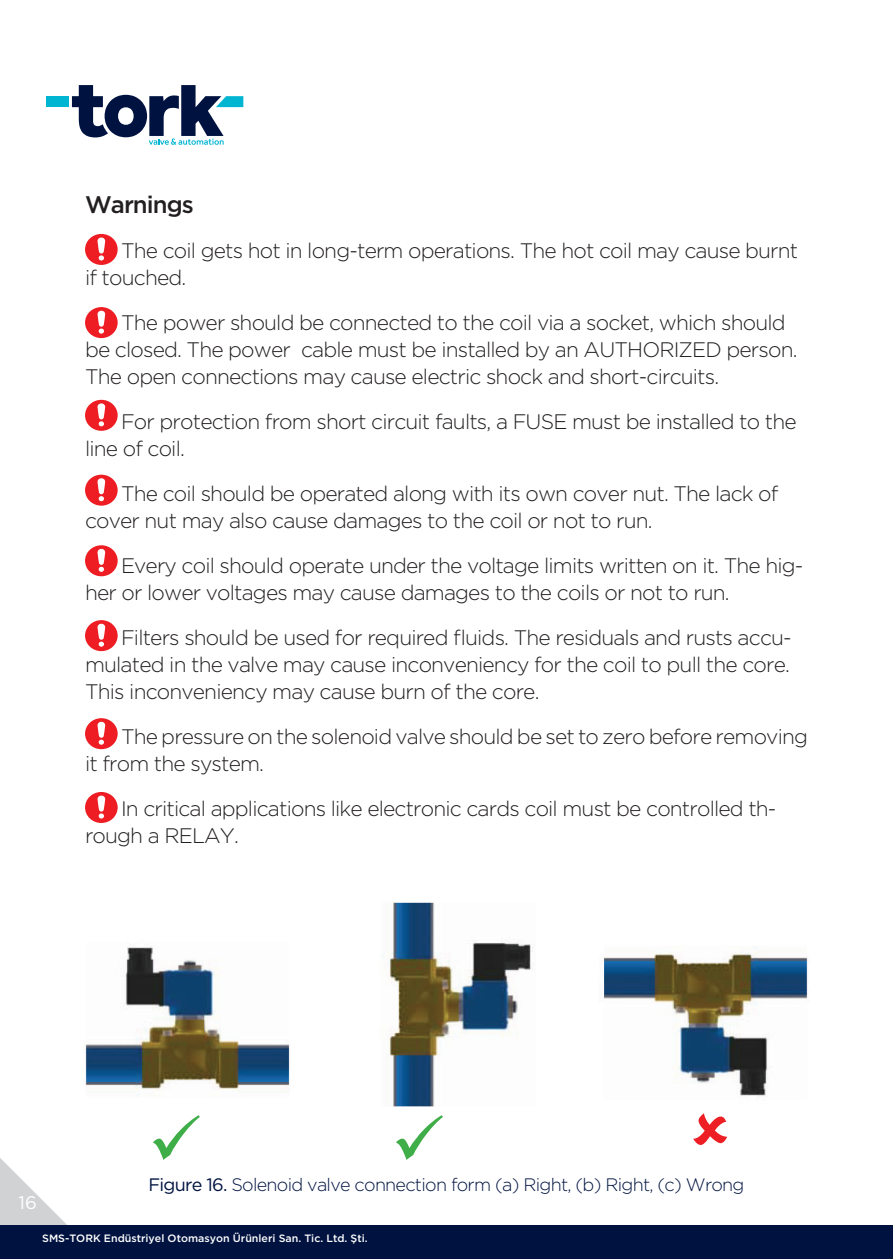
<style>
.page{position:relative;width:893px;height:1259px;background:#fff}
.page>*{position:absolute;margin:0;border:0;box-sizing:border-box;transform-origin:0 0}
.t1{font:500 24px "Gotham HTF";letter-spacing:-.04em;color:#231f20}
.t2{font:300 21px/27px "Gotham HTF";letter-spacing:-.04em;color:#231f20}
.t3{font:18.3px "Gotham HTF";color:#fff}
.t4{font:300 18px "Gotham HTF";letter-spacing:-.04em;color:#001340}
.t5{font:500 10.5px "Gotham HTF";color:#fff}
.s1{font-weight:400}
</style>
<div class="page">
<svg style="left:0;top:1158px;width:67px;height:67px"></svg>
<div style="left:0;top:1225px;width:893px;height:34px;background:#001340"></div>
<svg style="left:72px;top:85px;width:171px;height:60px"></svg>
<div style="left:47px;top:96px;width:22px;height:11px;background:#00b5d1"></div>
<svg style="left:85px;top:234px;width:33px;height:31px"></svg>
<svg style="left:85px;top:307px;width:33px;height:31px"></svg>
<svg style="left:85px;top:400px;width:33px;height:31px"></svg>
<svg style="left:85px;top:475px;width:33px;height:31px"></svg>
<svg style="left:85px;top:545px;width:33px;height:31px"></svg>
<svg style="left:85px;top:620px;width:33px;height:31px"></svg>
<svg style="left:85px;top:718px;width:33px;height:31px"></svg>
<svg style="left:85px;top:792px;width:33px;height:31px"></svg>
<img style="left:85px;top:902px;width:723px;height:204px">
<svg style="left:396px;top:1115px;width:47px;height:45px"></svg>
<svg style="left:153px;top:1115px;width:47px;height:45px"></svg>
<svg style="left:693px;top:1113px;width:34px;height:32px"></svg>
<p class="t1" style="left:85px;top:190px;width:110px">Warnings</p>
<p class="t2" style="left:85px;top:236px;width:715px;text-indent:36px">The coil gets hot in long-term operations. The hot coil may cause burnt if touched.</p>
<p class="t2" style="left:85px;top:308px;width:714px;text-indent:36px">The power should be connected to the coil via a socket, which should be closed. The power cable must be installed by an AUTHORIZED person.<br>The open connections may cause electric shock and short-circuits.</p>
<p class="t2" style="left:85px;top:407px;width:713px;text-indent:36px">For protection from short circuit faults, a FUSE must be installed to the line of coil.</p>
<p class="t2" style="left:85px;top:479px;width:695px;text-indent:36px">The coil should be operated along with its own cover nut. The lack of cover nut may also cause damages to the coil or not to run.</p>
<p class="t2" style="left:85px;top:551px;width:720px;text-indent:36px">Every coil should operate under the voltage limits written on it. The hig&shy;her or lower voltages may cause damages to the coils or not to run.</p>
<p class="t2" style="left:85px;top:623px;width:708px;text-align:justify;text-indent:36px">Filters should be used for required fluids. The residuals and rusts accu&shy;mulated in the valve may cause inconveniency for the coil to pull the core.<br>This inconveniency may cause burn of the core.</p>
<p class="t2" style="left:85px;top:722px;width:724px;text-indent:36px">The pressure on the solenoid valve should be set to zero before removing it from the system.</p>
<p class="t2" style="left:85px;top:794px;width:693px;text-indent:36px">In critical applications like electronic cards coil must be controlled th&shy;rough a RELAY.</p>
<p class="t3" style="left:19px;top:1192px;width:20px">16</p>
<p class="t4" style="left:148px;top:1174px;width:597px"><span class="s1">Figure 16.</span> Solenoid valve connection form (a) Right, (b) Right, (c) Wrong</p>
<p class="t5" style="left:42px;top:1232px;width:327px">SMS-TORK Endüstriyel Otomasyon Ürünleri San. Tic. Ltd. Şti.</p>
</div>
